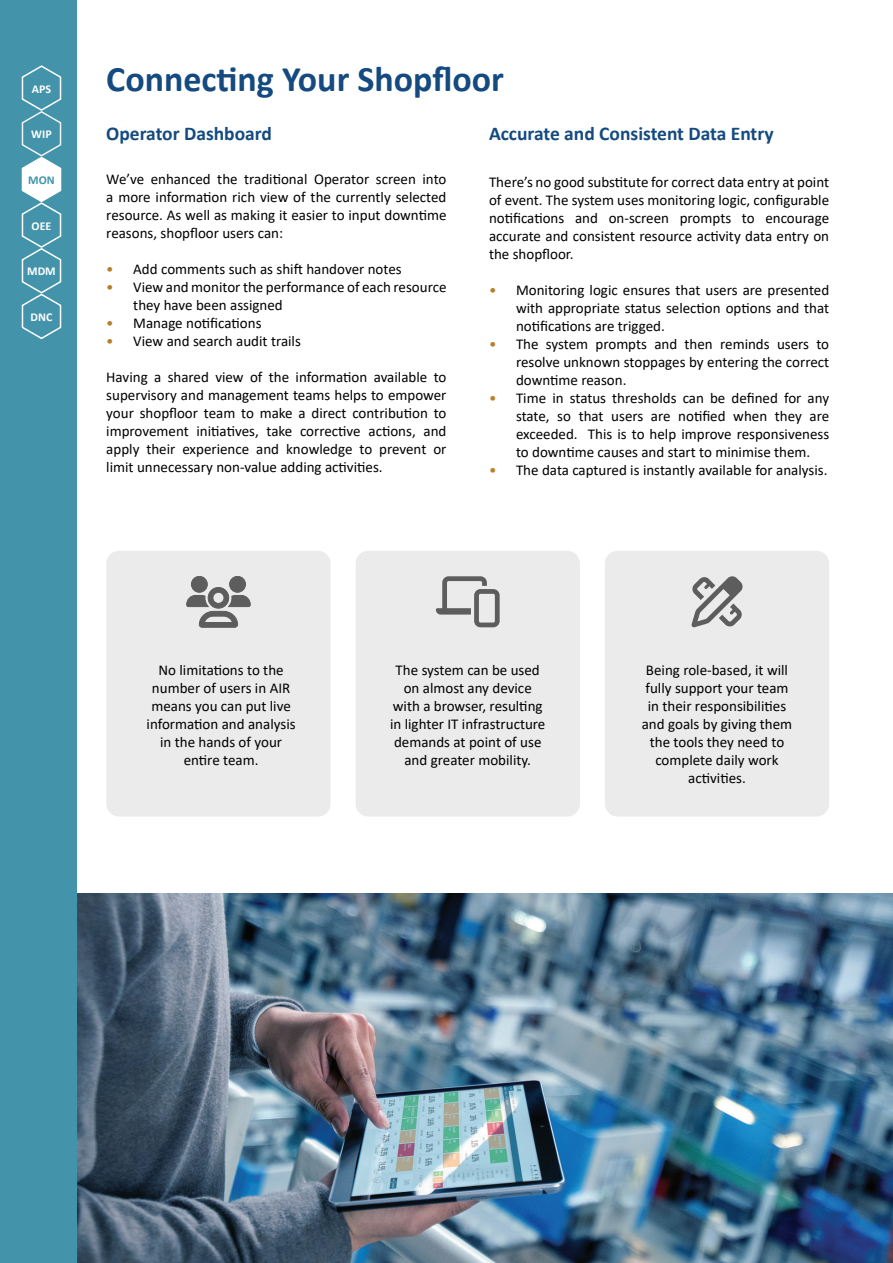
<style>
.page{position:relative;width:893px;height:1263px;background:#fff}
.page>*{position:absolute;margin:0;border:0;box-sizing:border-box;transform-origin:0 0}
.t1{font:700 36px "Calibri";color:#144a7f}
.t2{font:700 19.5px "Calibri";color:#144a7f}
.t3{font:15px/18px "Calibri";color:#000;text-align:justify}
.t4{font:15px/18px "Calibri";color:#000001;text-align:justify}
.t5{font:700 12px "Calibri";color:#fff}
.t6{font:700 12px "Calibri";color:#4393aa}
.s1{color:#ba7e2b}
</style>
<div class="page">
<img style="left:77px;top:893px;width:816px;height:370px">
<div style="left:0;top:0;width:77px;height:1263px;background:#4393aa"></div>
<svg style="left:21px;top:65px;width:41px;height:275px"></svg>
<div style="left:356px;top:551px;width:224px;height:265px;background:#ebebec;border-radius:13px"></div>
<svg style="left:436px;top:576px;width:64px;height:51px"></svg>
<div style="left:106px;top:551px;width:225px;height:265px;background:#ebebec;border-radius:13px"></div>
<svg style="left:187px;top:576px;width:63px;height:51px"></svg>
<div style="left:605px;top:551px;width:224px;height:265px;background:#ebebec;border-radius:13px"></div>
<svg style="left:691px;top:576px;width:52px;height:51px"></svg>
<p class="t5" style="left:32px;top:80px;width:21px">APS</p>
<p class="t5" style="left:31px;top:126px;width:22px">WIP</p>
<p class="t6" style="left:28px;top:171px;width:28px">MON</p>
<p class="t5" style="left:32px;top:217px;width:21px">OEE</p>
<p class="t5" style="left:27px;top:263px;width:30px">MDM</p>
<p class="t5" style="left:31px;top:308px;width:23px">DNC</p>
<h1 class="t1" style="left:106px;top:53px;width:399px">Connecting Your Shopfloor</h1>
<h2 class="t2" style="left:106px;top:120px;width:167px">Operator Dashboard</h2>
<p class="t4" style="left:106px;top:170px;width:342px">We’ve enhanced the traditional Operator screen into a more information rich view of the currently selected resource. As well as making it easier to input downtime reasons, shopfloor users can:</p>
<p class="t3" style="left:106px;top:260px;width:297px"><span class="s1">•</span> Add comments such as shift handover notes</p>
<p class="t3" style="left:133px;top:278px;width:315px;text-indent:-27px"><span class="s1">•</span> View and monitor the performance of each resource they have been assigned</p>
<p class="t3" style="left:106px;top:314px;width:157px"><span class="s1">•</span> Manage notifications</p>
<p class="t3" style="left:106px;top:332px;width:196px"><span class="s1">•</span> View and search audit trails</p>
<p class="t4" style="left:106px;top:368px;width:342px">Having a shared view of the information available to supervisory and management teams helps to empower your shopfloor team to make a direct contribution to improvement initiatives, take corrective actions, and apply their experience and knowledge to prevent or limit unnecessary non-value adding activities.</p>
<h2 class="t2" style="left:489px;top:120px;width:286px">Accurate and Consistent Data Entry</h2>
<p class="t4" style="left:489px;top:173px;width:342px">There’s no good substitute for correct data entry at point of event. The system uses monitoring logic, configurable notifications and on-screen prompts to encourage accurate and consistent resource activity data entry on the shopfloor.</p>
<p class="t3" style="left:516px;top:281px;width:315px;text-indent:-27px"><span class="s1">•</span> Monitoring logic ensures that users are presented with appropriate status selection options and that notifications are trigged.</p>
<p class="t3" style="left:516px;top:335px;width:315px;text-indent:-27px"><span class="s1">•</span> The system prompts and then reminds users to resolve unknown stoppages by entering the correct downtime reason.</p>
<p class="t3" style="left:516px;top:389px;width:315px;text-indent:-27px"><span class="s1">•</span> Time in status thresholds can be defined for any state, so that users are notified when they are exceeded. This is to help improve responsiveness to downtime causes and start to minimise them.</p>
<p class="t3" style="left:489px;top:461px;width:340px"><span class="s1">•</span> The data captured is instantly available for analysis.</p>
<p class="t3" style="left:147px;top:660px;width:151px;text-align:center">No limitations to the number of users in AIR means you can put live information and analysis in the hands of your entire team.</p>
<p class="t3" style="left:642px;top:660px;width:152px;text-align:center">Being role-based, it will fully support your team in their responsibilities and goals by giving them the tools they need to complete daily work activities.</p>
<p class="t3" style="left:390px;top:660px;width:157px;text-align:center">The system can be used on almost any device with a browser, resulting in lighter IT infrastructure demands at point of use and greater mobility.</p>
</div>
